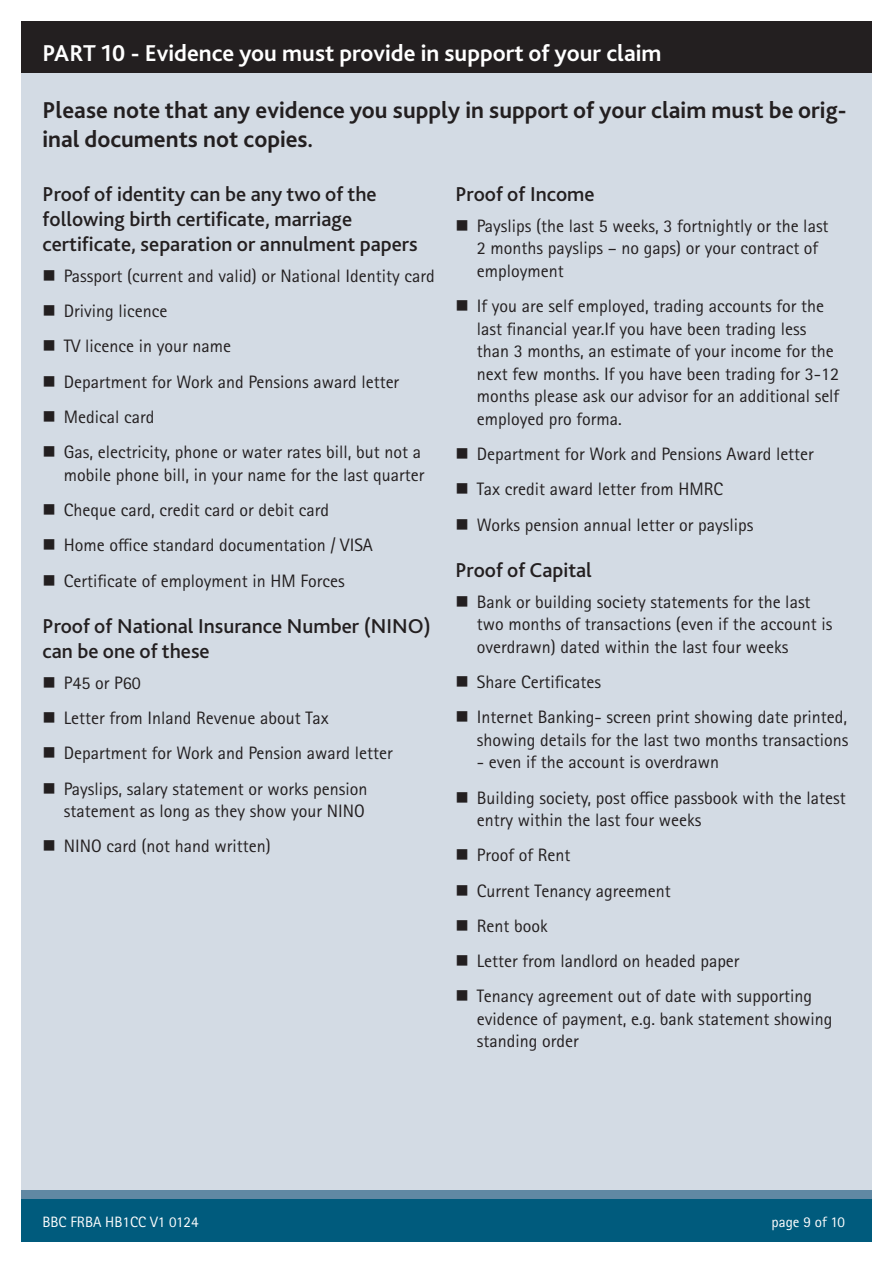
<style>
.page{position:relative;width:893px;height:1263px;background:#fff}
.page>*{position:absolute;margin:0;border:0;box-sizing:border-box;transform-origin:0 0}
.White_Heading{font:700 24px/28.8px "Bliss";color:#231f20}
.White_Heading-2{font:700 24px "Bliss";color:#fff}
.Sub_heading{font:500 21px/25px "Bliss";color:#231f20}
.t1{font:18px/22.5px "Rotis Sans Serif Pro";color:#231f20}
.t2{font:15px "Rotis Sans Serif Pro";color:#fff}
</style>
<div class="page">
<div style="left:21px;top:21px;width:851px;height:1221px;background:#d3dbe4"></div>
<div style="left:21px;top:1191px;width:851px;height:51px;background:#6088a3"></div>
<div style="left:21px;top:1199px;width:851px;height:43px;background:#005b7d"></div>
<div style="left:21px;top:21px;width:851px;height:51px;background:#231f20"></div>
<p class="White_Heading-2" style="left:43px;top:38px;width:621px">PART 10 - Evidence you must provide in support of your claim</p>
<p class="White_Heading" style="left:43px;top:96px;width:805px">Please note that any evidence you supply in support of your claim must be orig&shy;inal documents not copies.</p>
<p class="Sub_heading" style="left:43px;top:181px;width:377px">Proof of identity can be any two of the following birth certificate, marriage certificate, separation or annulment papers</p>
<p class="t1" style="left:64px;top:265px;width:372px">Passport (current and valid) or National Identity card</p>
<p class="t1" style="left:64px;top:300px;width:105px">Driving licence</p>
<p class="t1" style="left:64px;top:335px;width:169px">TV licence in your name</p>
<p class="t1" style="left:64px;top:371px;width:337px">Department for Work and Pensions award letter</p>
<p class="t1" style="left:64px;top:406px;width:92px">Medical card</p>
<p class="t1" style="left:64px;top:441px;width:362px">Gas, electricity, phone or water rates bill, but not a mobile phone bill, in your name for the last quarter</p>
<p class="t1" style="left:64px;top:499px;width:267px">Cheque card, credit card or debit card</p>
<p class="t1" style="left:64px;top:534px;width:311px">Home office standard documentation / VISA</p>
<p class="t1" style="left:64px;top:569px;width:282px">Certificate of employment in HM Forces</p>
<p class="Sub_heading" style="left:43px;top:613px;width:390px">Proof of National Insurance Number (NINO) can be one of these</p>
<p class="t1" style="left:64px;top:672px;width:78px">P45 or P60</p>
<p class="t1" style="left:64px;top:707px;width:266px">Letter from Inland Revenue about Tax</p>
<p class="t1" style="left:64px;top:742px;width:330px">Department for Work and Pension award letter</p>
<p class="t1" style="left:64px;top:777px;width:305px">Payslips, salary statement or works pension statement as long as they show your NINO</p>
<p class="t1" style="left:64px;top:835px;width:208px">NINO card (not hand written)</p>
<p class="Sub_heading" style="left:455px;top:181px;width:141px">Proof of Income</p>
<p class="t1" style="left:477px;top:215px;width:353px">Payslips (the last 5 weeks, 3 fortnightly or the last<br>2 months payslips – no gaps) or your contract of employment</p>
<p class="t1" style="left:477px;top:295px;width:364px">If you are self employed, trading accounts for the last financial year.If you have been trading less than 3 months, an estimate of your income for the next few months. If you have been trading for 3-12 months please ask our advisor for an additional self employed pro forma.</p>
<p class="t1" style="left:477px;top:443px;width:339px">Department for Work and Pensions Award letter</p>
<p class="t1" style="left:477px;top:478px;width:248px">Tax credit award letter from HMRC</p>
<p class="t1" style="left:477px;top:513px;width:278px">Works pension annual letter or payslips</p>
<p class="Sub_heading" style="left:455px;top:557px;width:138px">Proof of Capital</p>
<p class="t1" style="left:477px;top:591px;width:357px">Bank or building society statements for the last two months of transactions (even if the account is overdrawn) dated within the last four weeks</p>
<p class="t1" style="left:477px;top:671px;width:126px">Share Certificates</p>
<p class="t1" style="left:477px;top:706px;width:373px">Internet Banking- screen print showing date printed, showing details for the last two months transactions</p>
<p class="t1" style="left:477px;top:751px;width:244px">- even if the account is overdrawn</p>
<p class="t1" style="left:477px;top:786px;width:371px">Building society, post office passbook with the latest entry within the last four weeks</p>
<p class="t1" style="left:477px;top:844px;width:95px">Proof of Rent</p>
<p class="t1" style="left:477px;top:879px;width:195px">Current Tenancy agreement</p>
<p class="t1" style="left:477px;top:915px;width:72px">Rent book</p>
<p class="t1" style="left:477px;top:950px;width:264px">Letter from landlord on headed paper</p>
<p class="t1" style="left:477px;top:985px;width:357px">Tenancy agreement out of date with supporting evidence of payment, e.g. bank statement showing standing order</p>
<p class="t2" style="left:43px;top:1213px;width:158px">BBC FRBA HB1CC V1 0124</p>
<p class="t2" style="left:771px;top:1213px;width:75px">page 9 of 10</p>
</div>
